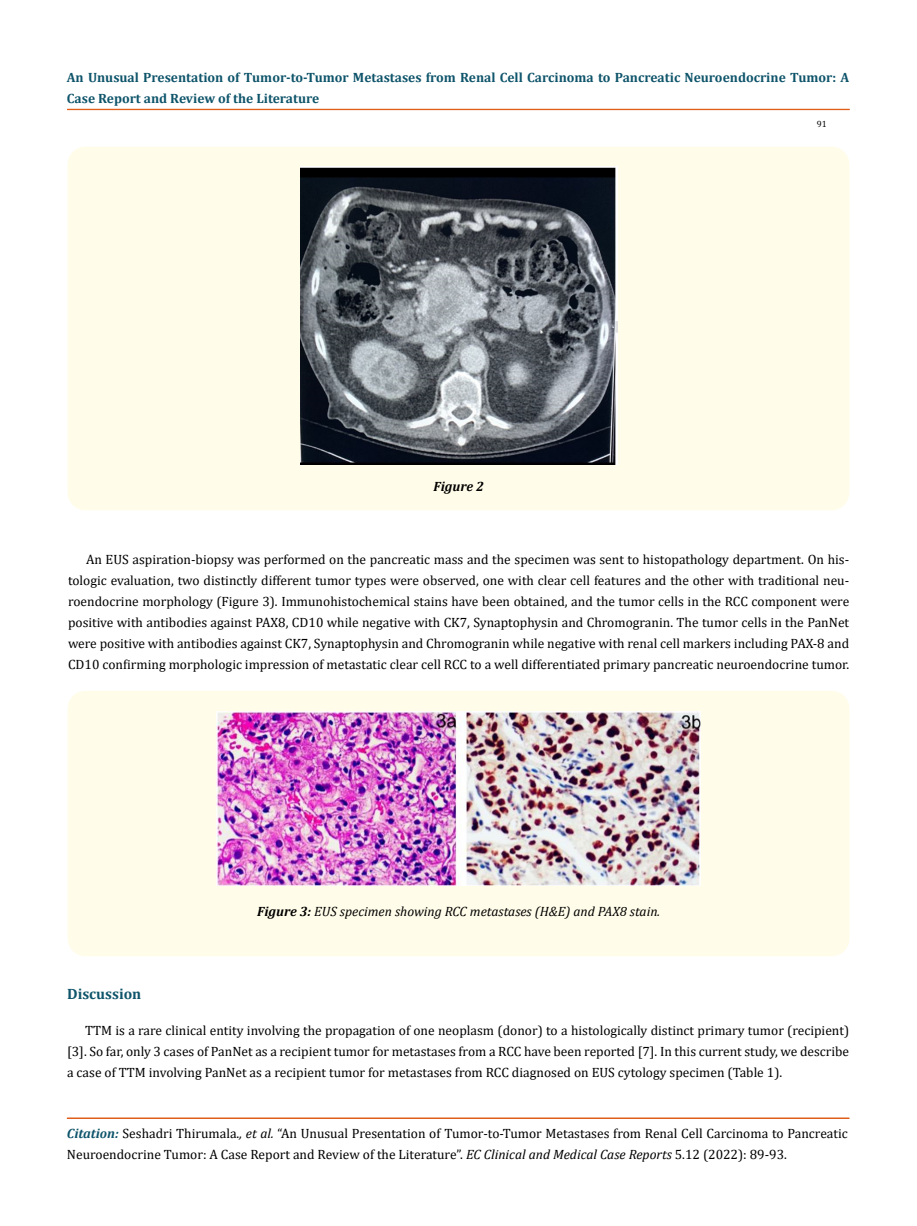
<style>
.page{position:relative;width:917px;height:1226px;background:#fff}
.page>*{position:absolute;margin:0;border:0;box-sizing:border-box;transform-origin:0 0}
.t1{font:700 15px "Cambria";color:#0e546a}
.t2{font:13.5px/21px "Cambria";color:#000;text-align:justify}
.t3{font:700 13.5px/21px "Cambria";color:#0e546a}
.t4{font:italic 13.5px "Cambria";color:#000}
.t5{font:italic 700 13.5px "Cambria";color:#000}
.t6{font:9px "Cambria";color:#000}
.s1{font-weight:700}
.s2{font-weight:700;font-style:italic;color:#0e546a}
.s3{font-style:italic}
</style>
<div class="page">
<div style="left:67px;top:109px;width:782px;height:1px;border:1px solid #e05d1a"></div>
<div style="left:67px;top:1118px;width:782px;height:1px;border:1px solid #e05d1a"></div>
<div style="left:67px;top:147px;width:782px;height:363px;background:#fffde9;border-radius:18px"></div>
<img style="left:300px;top:167px;width:317px;height:297px">
<div style="left:68px;top:690px;width:781px;height:266px;background:#fffde9;border-radius:18px"></div>
<img style="left:217px;top:711px;width:483px;height:174px">
<p class="t3" style="left:67px;top:66px;width:783px">An Unusual Presentation of Tumor-to-Tumor Metastases from Renal Cell Carcinoma to Pancreatic Neuroendocrine Tumor: A<br>Case Report and Review of the Literature</p>
<p class="t6" style="left:816px;top:118px;width:11px">91</p>
<p class="t5" style="left:433px;top:476px;width:52px">Figure 2</p>
<p class="t2" style="left:68px;top:549px;width:782px;text-indent:18px">An EUS aspiration-biopsy was performed on the pancreatic mass and the specimen was sent to histopathology department. On his&shy;tologic evaluation, two distinctly different tumor types were observed, one with clear cell features and the other with traditional neu&shy;roendocrine morphology (Figure 3). Immunohistochemical stains have been obtained, and the tumor cells in the RCC component were positive with antibodies against PAX8, CD10 while negative with CK7, Synaptophysin and Chromogranin. The tumor cells in the PanNet were positive with antibodies against CK7, Synaptophysin and Chromogranin while negative with renal cell markers including PAX-8 and CD10 confirming morphologic impression of metastatic clear cell RCC to a well differentiated primary pancreatic neuroendocrine tumor.</p>
<p class="t4" style="left:257px;top:902px;width:404px"><span class="s1">Figure 3:</span> EUS specimen showing RCC metastases (H&amp;E) and PAX8 stain.</p>
<p class="t1" style="left:67px;top:983px;width:76px">Discussion</p>
<p class="t2" style="left:67px;top:1019px;width:783px;text-indent:18px">TTM is a rare clinical entity involving the propagation of one neoplasm (donor) to a histologically distinct primary tumor (recipient) [3]. So far, only 3 cases of PanNet as a recipient tumor for metastases from a RCC have been reported [7]. In this current study, we describe a case of TTM involving PanNet as a recipient tumor for metastases from RCC diagnosed on EUS cytology specimen (Table 1).</p>
<p class="t2" style="left:67px;top:1123px;width:782px"><span class="s2">Citation:</span> Seshadri Thirumala.<span class="s3">, et al.</span> “An Unusual Presentation of Tumor-to-Tumor Metastases from Renal Cell Carcinoma to Pancreatic<br>Neuroendocrine Tumor: A Case Report and Review of the Literature”. <span class="s3">EC Clinical and Medical Case Reports</span> 5.12 (2022): 89-93.</p>
</div>
